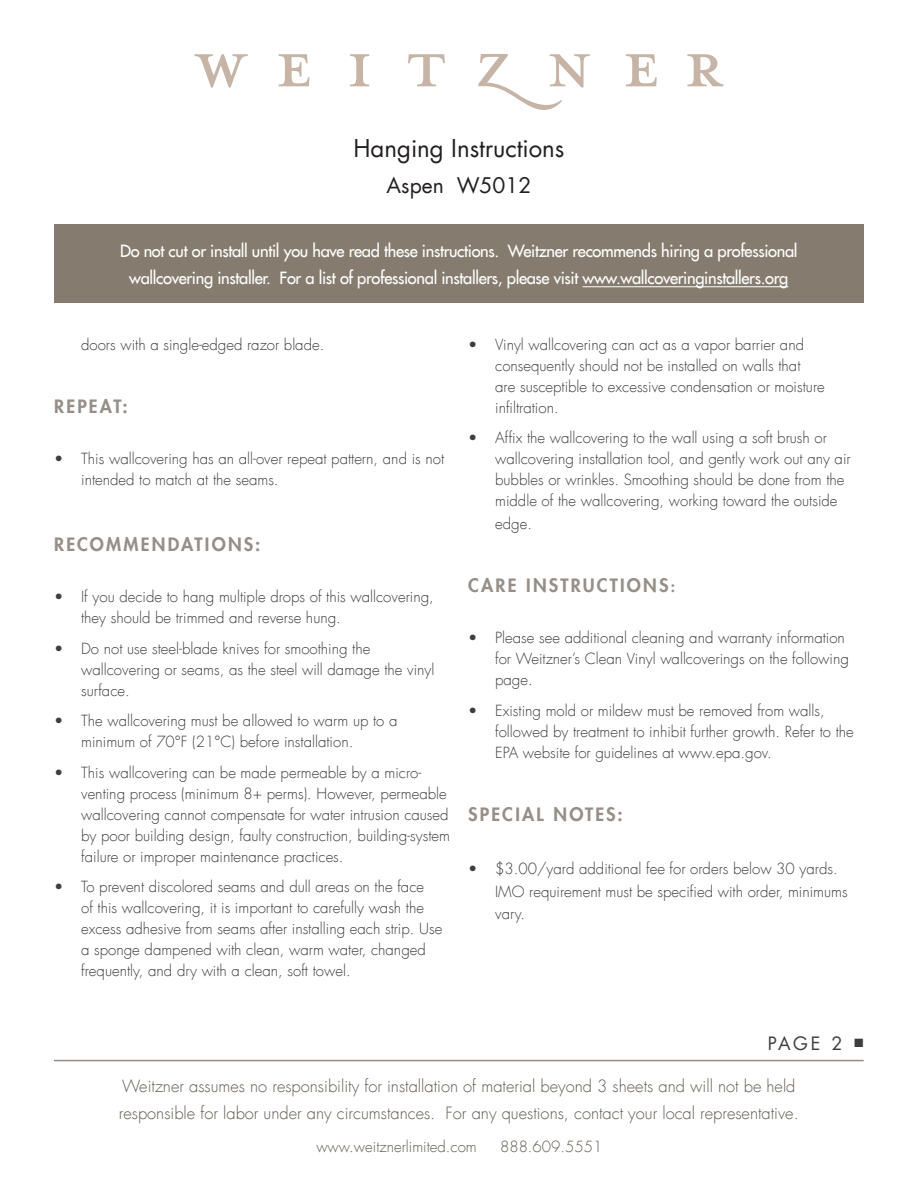
<style>
.page{position:relative;width:918px;height:1188px;background:#fff}
.page>*{position:absolute;margin:0;border:0;box-sizing:border-box;transform-origin:0 0}
.t1{font:24px "Futura LT";color:#231f20}
.t2{font:21px "Futura LT";color:#231f20}
.t3{font:800 18px "Futura LT";letter-spacing:.12em;color:#978f87}
.t4{font:18px "Futura LT";color:#3e3e3f}
.t5{font:16.5px/27px "Futura LT";letter-spacing:-.02em;color:#fff;text-align:center}
.t6{font:300 16.5px/27px "Futura LT";color:#645c52}
.t7{font:300 15px/21px "Futura LT";color:#3e3e3f}
.t8{font:300 15px "Futura LT";color:#645c52}
.s1{font-size:15px}
</style>
<div class="page">
<svg style="left:195px;top:54px;width:53px;height:34px"></svg>
<svg style="left:279px;top:54px;width:30px;height:32px"></svg>
<svg style="left:350px;top:54px;width:19px;height:32px"></svg>
<svg style="left:408px;top:54px;width:37px;height:32px"></svg>
<svg style="left:626px;top:54px;width:31px;height:32px"></svg>
<svg style="left:687px;top:54px;width:36px;height:32px"></svg>
<svg style="left:478px;top:54px;width:112px;height:56px"></svg>
<div style="left:54px;top:224px;width:810px;height:79px;background:#857c6f"></div>
<hr style="left:583px;top:287px;width:205px;height:1px;background:#fff">
<hr style="left:54px;top:1060px;width:810px;height:1px;background:#988a7c">
<h1 class="t1" style="left:353px;top:133px;width:213px">Hanging Instructions</h1>
<h2 class="t2" style="left:387px;top:172px;width:146px">Aspen W5012</h2>
<p class="t5" style="left:120px;top:237px;width:679px">Do not cut or install until you have read these instructions. Weitzner recommends hiring a professional wallcovering installer. For a list of professional installers, please visit www.wallcoveringinstallers.org</p>
<p class="t7" style="left:81px;top:334px;width:245px">doors with a single-edged razor blade.</p>
<p class="t3" style="left:54px;top:394px;width:75px">REPEAT:</p>
<p class="t7" style="left:81px;top:449px;width:365px;text-indent:-27px">• This wallcovering has an all-over repeat pattern, and is not intended to match at the seams.</p>
<p class="t3" style="left:54px;top:532px;width:208px">RECOMMENDATIONS:</p>
<p class="t7" style="left:81px;top:587px;width:354px;text-indent:-27px">• If you decide to hang multiple drops of this wallcovering, they should be trimmed and reverse hung.</p>
<p class="t7" style="left:81px;top:638px;width:355px;text-indent:-27px">• Do not use steel-blade knives for smoothing the wallcovering or seams, as the steel will damage the vinyl surface.</p>
<p class="t7" style="left:81px;top:711px;width:318px;text-indent:-27px">• The wallcovering must be allowed to warm up to a minimum of 70°F (21°C) before installation.</p>
<p class="t7" style="left:81px;top:762px;width:370px;text-indent:-27px">• This wallcovering can be made permeable by a micro&shy;venting process (minimum 8+ perms). However, permeable wallcovering cannot compensate for water intrusion caused by poor building design, faulty construction, building-system failure or improper maintenance practices.</p>
<p class="t7" style="left:81px;top:877px;width:363px;text-indent:-27px">• To prevent discolored seams and dull areas on the face<br>of this wallcovering, it is important to carefully wash the excess adhesive from seams after installing each strip. Use a sponge dampened with clean, warm water, changed frequently, and dry with a clean, soft towel.</p>
<p class="t7" style="left:495px;top:334px;width:331px;text-indent:-27px">• Vinyl wallcovering can act as a vapor barrier and consequently should not be installed on walls that<br>are susceptible to excessive condensation or moisture infiltration.</p>
<p class="t7" style="left:495px;top:428px;width:357px;text-indent:-27px">• Affix the wallcovering to the wall using a soft brush or wallcovering installation tool, and gently work out any air bubbles or wrinkles. Smoothing should be done from the middle of the wallcovering, working toward the outside</p>
<p class="t7" style="left:495px;top:513px;width:38px">edge.</p>
<p class="t3" style="left:468px;top:573px;width:208px">CARE INSTRUCTIONS<span class="s1">:</span></p>
<p class="t7" style="left:495px;top:628px;width:355px;text-indent:-27px">• Please see additional cleaning and warranty information for Weitzner’s Clean Vinyl wallcoverings on the following page.</p>
<p class="t7" style="left:495px;top:700px;width:360px;text-indent:-27px">• Existing mold or mildew must be removed from walls, followed by treatment to inhibit further growth. Refer to the<br>EPA website for guidelines at www.epa.gov.</p>
<p class="t3" style="left:468px;top:803px;width:156px">SPECIAL NOTES:</p>
<p class="t7" style="left:495px;top:858px;width:354px;line-height:22.5px;text-indent:-27px">• $3.00/yard additional fee for orders below 30 yards.<br>IMO requirement must be specified with order, minimums vary.</p>
<p class="t4" style="left:768px;top:1032px;width:98px">PAGE 2 <sup>■</sup></p>
<p class="t6" style="left:119px;top:1073px;width:681px">Weitzner assumes no responsibility for installation of material beyond 3 sheets and will not be held responsible for labor under any circumstances. For any questions, contact your local representative.</p>
<p class="t8" style="left:316px;top:1137px;width:162px">www.weitznerlimited.com</p>
<p class="t8" style="left:500px;top:1137px;width:104px">888.609.5551</p>
</div>
